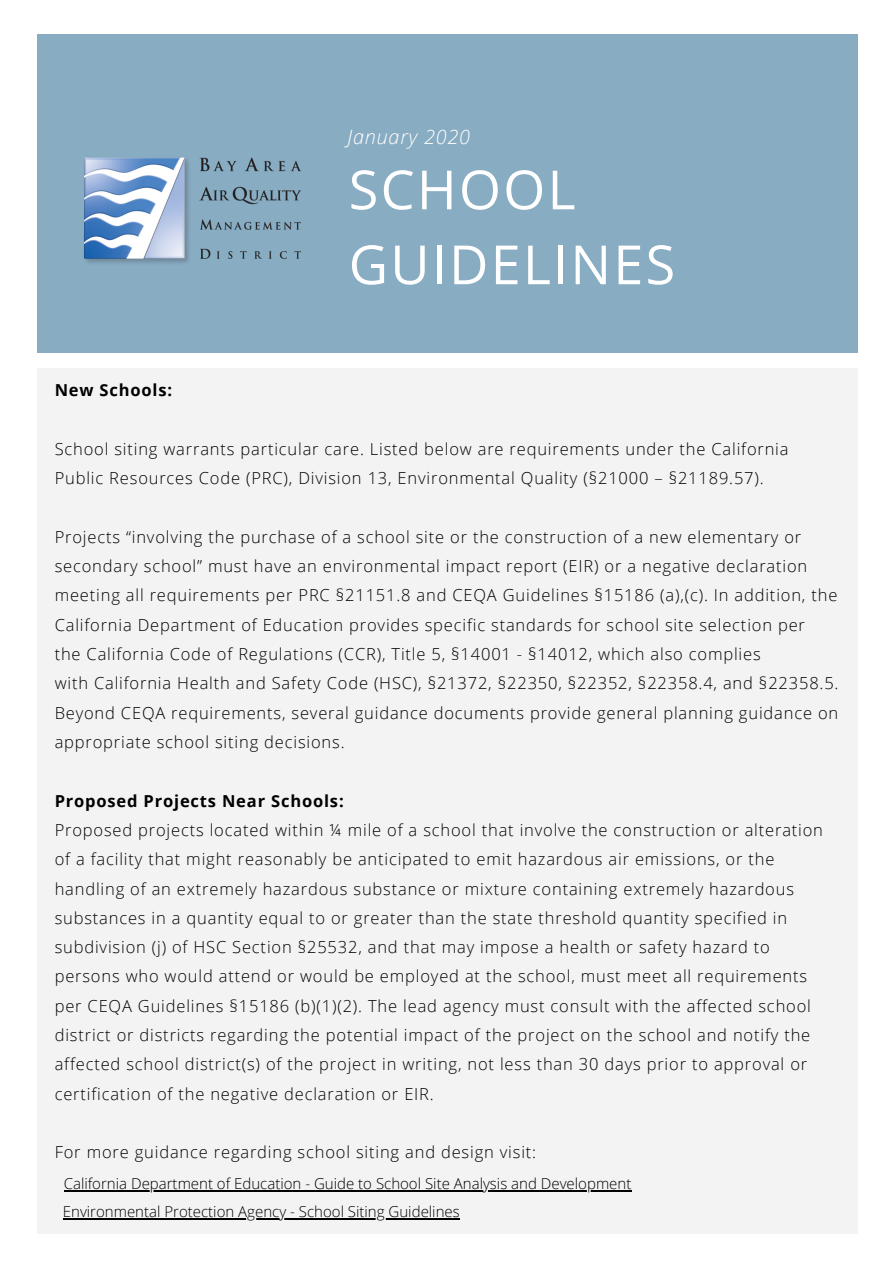
<style>
.page{position:relative;width:894px;height:1264px;background:#fff}
.page>*{position:absolute;margin:0;border:0;box-sizing:border-box;transform-origin:0 0}
.t1{font:54px/74.8px "Open Sans";letter-spacing:.04em;color:#fff}
.t2{font:italic 300 19.8px "Open Sans";letter-spacing:.04em;color:#fff}
.t3{font:300 16.5px/29.2px "Open Sans";letter-spacing:.05em;color:#000}
.t4{font:700 16.5px "Open Sans";letter-spacing:.05em;color:#000}
.t5{font:300 15px/27.9px "Open Sans";color:#000}
</style>
<div class="page">
<div style="left:37px;top:35px;width:820px;height:317px;background:#88acc2"></div>
<div style="left:37px;top:369px;width:820px;height:864px;background:#f3f3f3"></div>
<img style="left:84px;top:157px;width:218px;height:106px">
<hr style="left:64px;top:1190px;width:567px;height:1px;background:#000">
<hr style="left:63px;top:1218px;width:396px;height:1px;background:#000">
<p class="t2" style="left:347px;top:123px;width:124px">January 2020</p>
<p class="t4" style="left:55px;top:378px;width:119px">New Schools:</p>
<h1 class="t1" style="left:348px;top:151px;width:328px">SCHOOL<br>GUIDELINES</h1>
<p class="t3" style="left:55px;top:434px;width:735px">School siting warrants particular care. Listed below are requirements under the California<br>Public Resources Code (PRC), Division 13, Environmental Quality (§21000 – §21189.57).</p>
<p class="t3" style="left:55px;top:522px;width:785px">Projects “involving the purchase of a school site or the construction of a new elementary or secondary school” must have an environmental impact report (EIR) or a negative declaration meeting all requirements per PRC §21151.8 and CEQA Guidelines §15186 (a),(c). In addition, the California Department of Education provides specific standards for school site selection per<br>the California Code of Regulations (CCR), Title 5, §14001 - §14012, which also complies<br>with California Health and Safety Code (HSC), §21372, §22350, §22352, §22358.4, and §22358.5.<br>Beyond CEQA requirements, several guidance documents provide general planning guidance on appropriate school siting decisions.</p>
<p class="t4" style="left:55px;top:789px;width:290px">Proposed Projects Near Schools:</p>
<p class="t3" style="left:55px;top:814px;width:769px">Proposed projects located within ¼ mile of a school that involve the construction or alteration of a facility that might reasonably be anticipated to emit hazardous air emissions, or the handling of an extremely hazardous substance or mixture containing extremely hazardous substances in a quantity equal to or greater than the state threshold quantity specified in subdivision (j) of HSC Section §25532, and that may impose a health or safety hazard to persons who would attend or would be employed at the school, must meet all requirements per CEQA Guidelines §15186 (b)(1)(2). The lead agency must consult with the affected school district or districts regarding the potential impact of the project on the school and notify the affected school district(s) of the project in writing, not less than 30 days prior to approval or certification of the negative declaration or EIR.</p>
<p class="t3" style="left:55px;top:1137px;width:483px">For more guidance regarding school siting and design visit:</p>
<p class="t5" style="left:63px;top:1169px;width:570px">California Department of Education - Guide to School Site Analysis and Development<br>Environmental Protection Agency - School Siting Guidelines</p>
</div>
